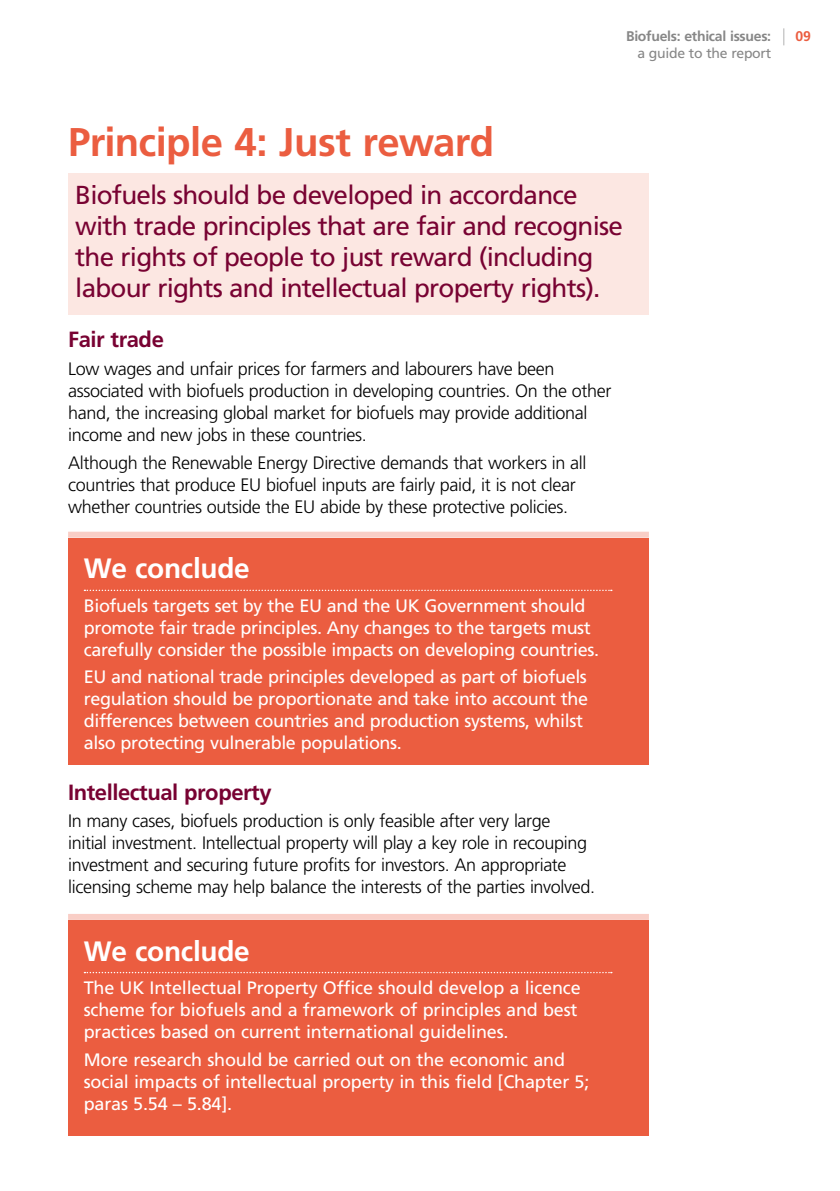
<style>
.page{position:relative;width:840px;height:1191px;background:#fff}
.page>*{position:absolute;margin:0;border:0;box-sizing:border-box;transform-origin:0 0}
.t1{font:700 40px "Frutiger";letter-spacing:-.015em;color:#eb5d40}
.t2{font:700 28px "Frutiger";letter-spacing:-.01em;color:#fff}
.t3{font:26px/31px "Frutiger";letter-spacing:-.03em;color:#780232}
.t4{font:700 22px "Frutiger";letter-spacing:-.02em;color:#780232}
.t5{font:300 18px/22px "Frutiger";letter-spacing:-.02em;color:#000}
.t6{font:18px/22px "Frutiger";letter-spacing:-.02em;color:#fff}
.t7{font:700 14px "Frutiger";letter-spacing:-.02em;color:#878787}
.t8{font:14px "Frutiger";letter-spacing:-.02em;color:#878787}
.t9{font:700 14px "Frutiger";color:#eb5d40}
</style>
<div class="page">
<div style="left:68px;top:920px;width:580px;height:215px;background:#eb5d40"></div>
<div style="left:68px;top:914px;width:580px;height:6px;background:#f9cec6"></div>
<div style="left:68px;top:537px;width:580px;height:227px;background:#eb5d40"></div>
<div style="left:68px;top:531px;width:580px;height:6px;background:#f9cec6"></div>
<div style="left:68px;top:173px;width:580px;height:142px;background:#fce7e2"></div>
<svg style="left:84px;top:972px;width:527px;height:1px"></svg>
<svg style="left:84px;top:589px;width:527px;height:2px"></svg>
<p class="t7" style="left:625px;top:28px;width:146px">Biofuels: ethical issues:</p>
<p class="t9" style="left:794px;top:28px;width:17px">09</p>
<p class="t8" style="left:637px;top:45px;width:135px">a guide to the report</p>
<h1 class="t1" style="left:68px;top:118px;width:427px">Principle 4: Just reward</h1>
<h3 class="t3" style="left:75px;top:179px;width:549px">Biofuels should be developed in accordance with trade principles that are fair and recognise the rights of people to just reward (including labour rights and intellectual property rights).</h3>
<p class="t4" style="left:68px;top:327px;width:97px">Fair trade</p>
<p class="t5" style="left:68px;top:358px;width:544px">Low wages and unfair prices for farmers and labourers have been associated with biofuels production in developing countries. On the other hand, the increasing global market for biofuels may provide additional income and new jobs in these countries.</p>
<p class="t5" style="left:68px;top:451px;width:519px">Although the Renewable Energy Directive demands that workers in all countries that produce EU biofuel inputs are fairly paid, it is not clear whether countries outside the EU abide by these protective policies.</p>
<h2 class="t2" style="left:84px;top:552px;width:167px">We conclude</h2>
<p class="t6" style="left:84px;top:594px;width:516px">Biofuels targets set by the EU and the UK Government should promote fair trade principles. Any changes to the targets must carefully consider the possible impacts on developing countries.</p>
<p class="t6" style="left:84px;top:666px;width:505px">EU and national trade principles developed as part of biofuels regulation should be proportionate and take into account the differences between countries and production systems, whilst also protecting vulnerable populations.</p>
<p class="t4" style="left:68px;top:779px;width:205px">Intellectual property</p>
<p class="t5" style="left:68px;top:810px;width:528px">In many cases, biofuels production is only feasible after very large<br>initial investment. Intellectual property will play a key role in recouping investment and securing future profits for investors. An appropriate licensing scheme may help balance the interests of the parties involved.</p>
<h2 class="t2" style="left:84px;top:934px;width:167px">We conclude</h2>
<p class="t6" style="left:84px;top:976px;width:498px">The UK Intellectual Property Office should develop a licence scheme for biofuels and a framework of principles and best practices based on current international guidelines.</p>
<p class="t6" style="left:84px;top:1048px;width:507px">More research should be carried out on the economic and social impacts of intellectual property in this field [Chapter 5; paras 5.54 – 5.84].</p>
</div>
